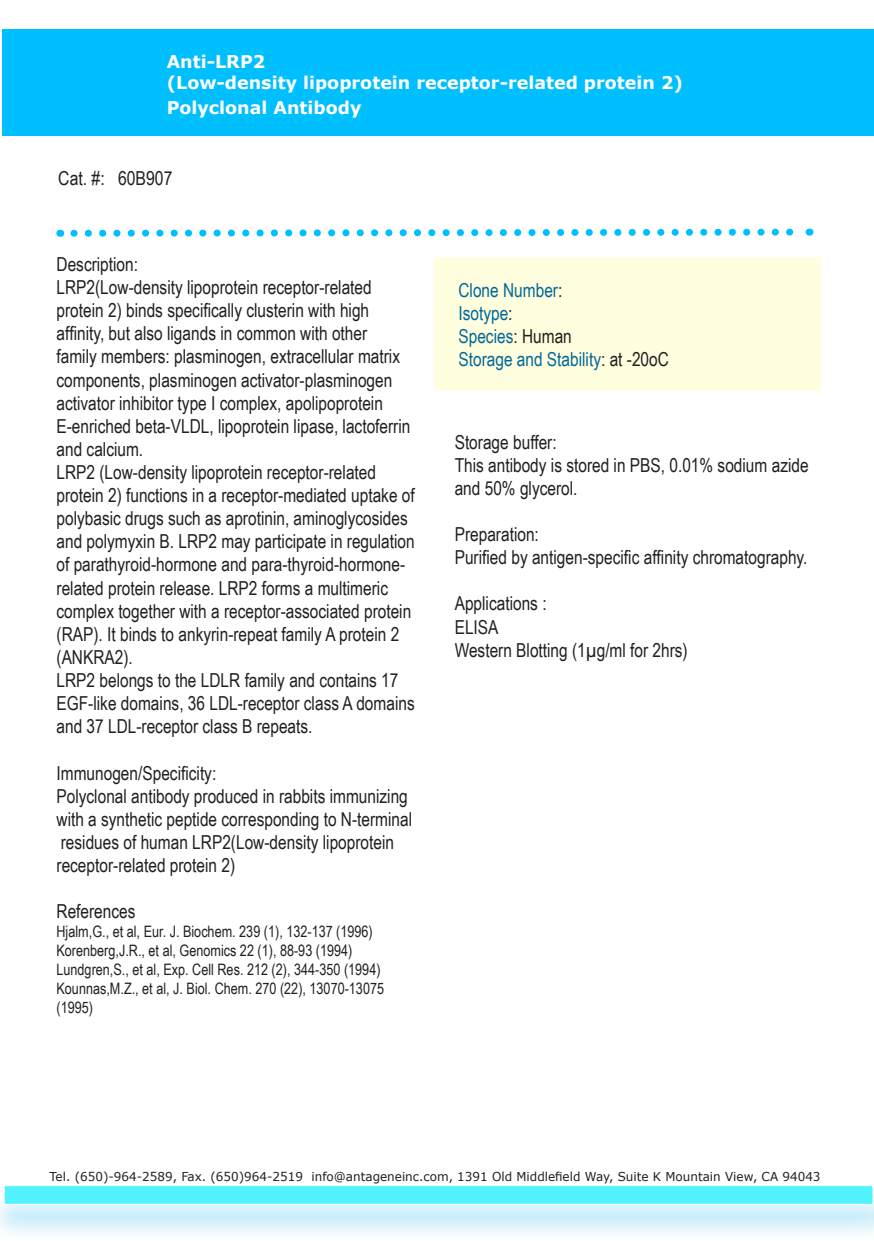
<style>
.page{position:relative;width:874px;height:1241px;background:#fff}
.page>*{position:absolute;margin:0;border:0;box-sizing:border-box;transform-origin:0 0}
.t1{font:19.25px/23.1px "Arial Narrow";color:#231f20}
.t2{font:19.25px "Arial Narrow";color:#006899}
.t3{font:700 17.5px "Verdana";color:#fff}
.t4{font:15.75px/18.9px "Arial Narrow";color:#231f20}
.t5{font:12.25px "Verdana";color:#231f20}
.s1{color:#231f20}
</style>
<div class="page">
<div style="left:2px;top:30px;width:871px;height:106px;background:#00bfff"></div>
<div style="left:0;top:1184px;width:873px;height:56px;background:#00aeef;opacity:.26"></div>
<div style="left:4px;top:1185px;width:868px;height:18px;background:#53f2ff"></div>
<div style="left:4px;top:1184px;width:869px;height:20px;border:1px solid #fcfeff"></div>
<div style="left:434px;top:257px;width:386px;height:133px;background:#fffede"></div>
<svg style="left:70px;top:228px;width:739px;height:9px"></svg>
<div style="left:857px;top:1184px;width:16px;height:56px;background:#00aeef;opacity:.26"></div>
<p class="t3" style="left:167px;top:50px;width:100px">Anti-LRP2</p>
<p class="t3" style="left:167px;top:71px;width:517px">(Low-density lipoprotein receptor-related protein 2)</p>
<p class="t3" style="left:167px;top:97px;width:196px">Polyclonal Antibody</p>
<p class="t1" style="left:58px;top:166px;width:116px">Cat. #: 60B907</p>
<p class="t1" style="left:56px;top:252px;width:83px">Description:</p>
<p class="t1" style="left:56px;top:275px;width:355px">LRP2(Low-density lipoprotein receptor-related protein 2) binds specifically clusterin with high affinity, but also ligands in common with other family members: plasminogen, extracellular matrix components, plasminogen activator-plasminogen activator inhibitor type I complex, apolipoprotein E-enriched beta-VLDL, lipoprotein lipase, lactoferrin and calcium.</p>
<p class="t1" style="left:56px;top:460px;width:359px">LRP2 (Low-density lipoprotein receptor-related protein 2) functions in a receptor-mediated uptake of polybasic drugs such as aprotinin, aminoglycosides and polymyxin B. LRP2 may participate in regulation of parathyroid-hormone and para-thyroid-hormone&shy;related protein release. LRP2 forms a multimeric complex together with a receptor-associated protein (RAP). It binds to ankyrin-repeat family A protein 2 (ANKRA2).</p>
<p class="t1" style="left:56px;top:668px;width:359px">LRP2 belongs to the LDLR family and contains 17<br>EGF-like domains, 36 LDL-receptor class A domains and 37 LDL-receptor class B repeats.</p>
<p class="t1" style="left:56px;top:760px;width:161px">Immunogen/Specificity:</p>
<p class="t1" style="left:56px;top:783px;width:357px">Polyclonal antibody produced in rabbits immunizing with a synthetic peptide corresponding to N-terminal residues of human LRP2(Low-density lipoprotein receptor-related protein 2)</p>
<p class="t1" style="left:56px;top:899px;width:80px">References</p>
<p class="t4" style="left:56px;top:921px;width:317px">Hjalm,G., et al, Eur. J. Biochem. 239 (1), 132-137 (1996)</p>
<p class="t4" style="left:56px;top:940px;width:297px">Korenberg,J.R., et al, Genomics 22 (1), 88-93 (1994)</p>
<p class="t4" style="left:56px;top:959px;width:325px">Lundgren,S., et al, Exp. Cell Res. 212 (2), 344-350 (1994)</p>
<p class="t4" style="left:56px;top:978px;width:329px">Kounnas,M.Z., et al, J. Biol. Chem. 270 (22), 13070-13075 (1995)</p>
<p class="t2" style="left:458px;top:276px;width:105px">Clone Number<span class="s1">:</span></p>
<p class="t2" style="left:458px;top:299px;width:56px">Isotype<span class="s1">:</span></p>
<p class="t2" style="left:458px;top:322px;width:115px">Species<span class="s1">: Human</span></p>
<p class="t2" style="left:458px;top:345px;width:212px">Storage and Stability<span class="s1">: at -20oC</span></p>
<p class="t1" style="left:454px;top:429px;width:103px">Storage buffer:</p>
<p class="t1" style="left:454px;top:452px;width:355px">This antibody is stored in PBS, 0.01% sodium azide and 50% glycerol.</p>
<p class="t1" style="left:454px;top:522px;width:86px">Preparation:</p>
<p class="t1" style="left:454px;top:545px;width:354px">Purified by antigen-specific affinity chromatography.</p>
<p class="t1" style="left:454px;top:591px;width:93px">Applications :</p>
<p class="t1" style="left:454px;top:614px;width:45px">ELISA</p>
<p class="t1" style="left:454px;top:637px;width:234px">Western Blotting (1µg/ml for 2hrs)</p>
<p class="t5" style="left:49px;top:1168px;width:772px">Tel. (650)-964-2589, Fax. (650)964-2519 info@antageneinc.com, 1391 Old Middlefield Way, Suite K Mountain View, CA 94043</p>
</div>
